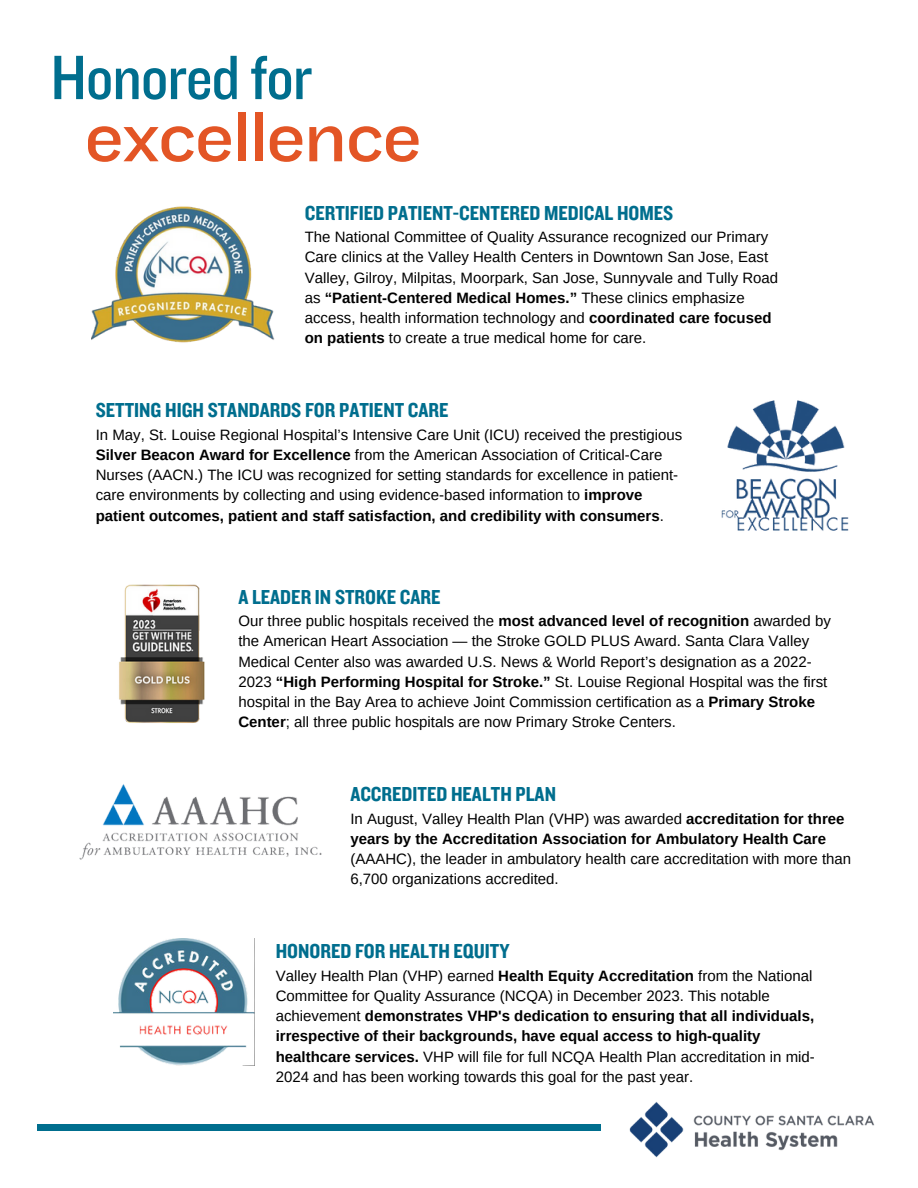
<style>
.page{position:relative;width:918px;height:1188px;background:#fff}
.page>*{position:absolute;margin:0;border:0;box-sizing:border-box;transform-origin:0 0}
.t1{font:73.2px "Knockout 32";letter-spacing:-.02em;color:#e35525}
.t2{font:64.95px "Knockout 30";letter-spacing:-.02em;color:#006e8e}
.t3{font:21px "Knockout 50";color:#006e8e}
.t4{font:15px/20.2px "Arimo";color:#000}
.s1{font-weight:700}
</style>
<div class="page">
<img style="left:92px;top:206px;width:182px;height:137px">
<img style="left:119px;top:584px;width:86px;height:139px">
<img style="left:79px;top:784px;width:243px;height:76px">
<img style="left:721px;top:400px;width:128px;height:131px">
<img style="left:114px;top:939px;width:140px;height:127px">
<div style="left:37px;top:1124px;width:564px;height:7px;background:#006e8e"></div>
<img style="left:629px;top:1102px;width:246px;height:56px">
<p class="t2" style="left:50px;top:37px;width:264px">Honored for</p>
<p class="t1" style="left:84px;top:91px;width:339px">excellence</p>
<h3 class="t3" style="left:305px;top:199px;width:370px">CERTIFIED PATIENT-CENTERED MEDICAL HOMES</h3>
<p class="t4" style="left:305px;top:227px;width:475px">The National Committee of Quality Assurance recognized our Primary Care clinics at the Valley Health Centers in Downtown San Jose, East Valley, Gilroy, Milpitas, Moorpark, San Jose, Sunnyvale and Tully Road as <span class="s1">“Patient-Centered Medical Homes.”</span> These clinics emphasize access, health information technology and <span class="s1">coordinated care focused on patients</span> to create a true medical home for care.</p>
<p class="t3" style="left:96px;top:397px;width:354px">SETTING HIGH STANDARDS FOR PATIENT CARE</p>
<p class="t4" style="left:96px;top:424px;width:588px">In May, St. Louise Regional Hospital’s Intensive Care Unit (ICU) received the prestigious <span class="s1">Silver Beacon Award for Excellence</span> from the American Association of Critical-Care Nurses (AACN.) The ICU was recognized for setting standards for excellence in patient&shy;care environments by collecting and using evidence-based information to <span class="s1">improve patient outcomes, patient and staff satisfaction, and credibility with consumers</span>.</p>
<h1 class="t3" style="left:238px;top:583px;width:204px">A LEADER IN STROKE CARE</h1>
<p class="t4" style="left:238px;top:611px;width:594px">Our three public hospitals received the <span class="s1">most advanced level of recognition</span> awarded by the American Heart Association — the Stroke GOLD PLUS Award. Santa Clara Valley Medical Center also was awarded U.S. News &amp; World Report’s designation as a 2022- 2023 <span class="s1">“High Performing Hospital for Stroke.”</span> St. Louise Regional Hospital was the first hospital in the Bay Area to achieve Joint Commission certification as a <span class="s1">Primary Stroke Center</span>; all three public hospitals are now Primary Stroke Centers.</p>
<p class="t3" style="left:350px;top:781px;width:207px">ACCREDITED HEALTH PLAN</p>
<p class="t4" style="left:350px;top:808px;width:502px">In August, Valley Health Plan (VHP) was awarded <span class="s1">accreditation for three years by the Accreditation Association for Ambulatory Health Care </span>(AAAHC), the leader in ambulatory health care accreditation with more than 6,700 organizations accredited.</p>
<p class="t3" style="left:276px;top:938px;width:235px">HONORED FOR HEALTH EQUITY</p>
<p class="t4" style="left:276px;top:965px;width:541px">Valley Health Plan (VHP) earned <span class="s1">Health Equity Accreditation</span> from the National Committee for Quality Assurance (NCQA) in December 2023. This notable achievement <span class="s1">demonstrates VHP's dedication to ensuring that all individuals, irrespective of their backgrounds, have equal access to high-quality healthcare services.</span> VHP will file for full NCQA Health Plan accreditation in mid-2024 and has been working towards this goal for the past year.</p>
</div>
